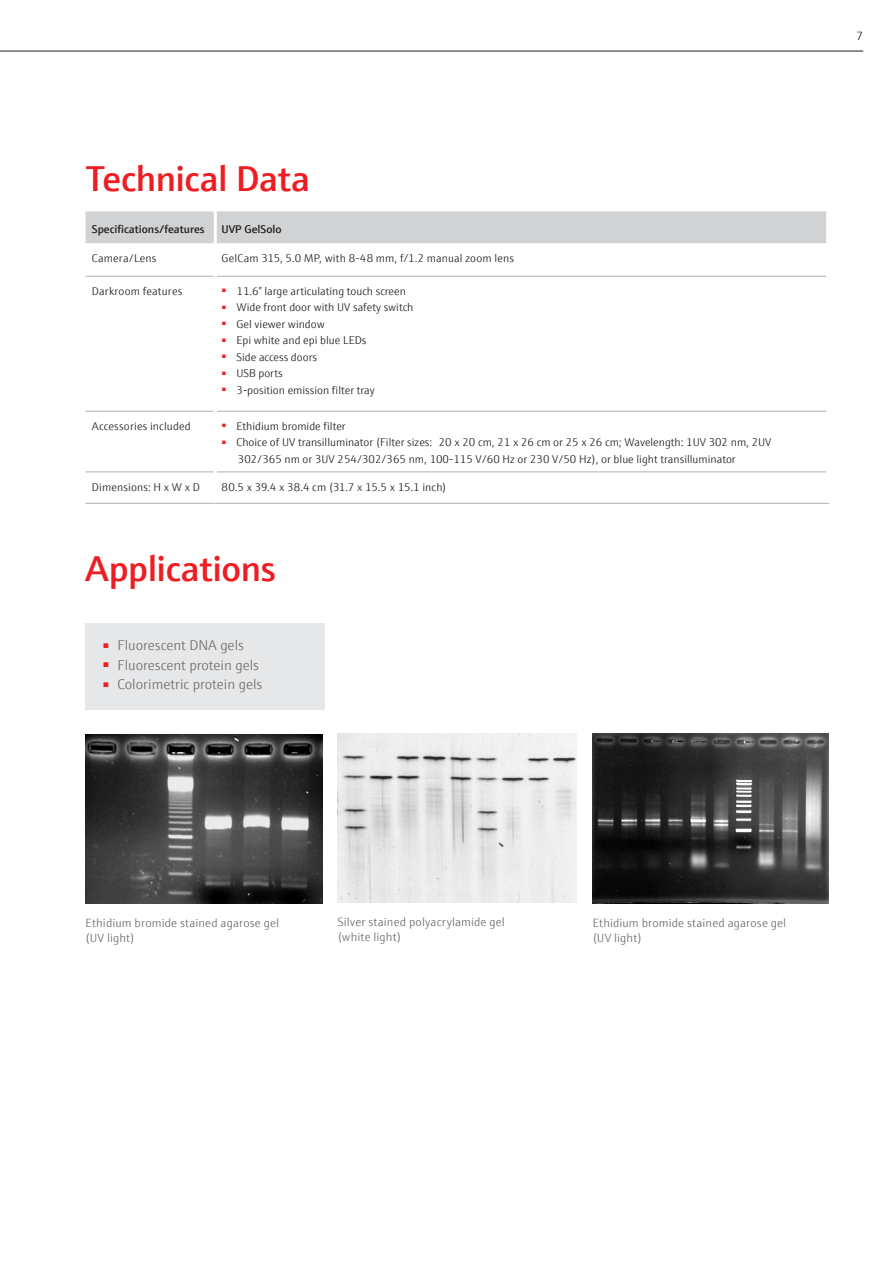
<style>
.page{position:relative;width:893px;height:1263px;background:#fff}
.page>*{position:absolute;margin:0;border:0;box-sizing:border-box;transform-origin:0 0}
.Innenseiten_Überschr{font:600 36px "E+H Sans";letter-spacing:-.01em;color:#ee1d23}
.t1{font:300 14.25px "E+H Sans";color:#706f6f}
.Innenseiten_Bildunte{font:300 12px/15px "E+H Sans";letter-spacing:.01em;color:#6c6d70}
.t2{font:300 12px "E+H Sans";color:#231f20}
.Tabelle_Fliesstext_7{font:300 11.25px/16.5px "E+H Sans";color:#231f20}
.Copytext_Tabelle{font:300 11.25px "E+H Sans";letter-spacing:.005em;color:#231f20}
.Headline_Tabelle{font:600 11.25px "E+H Sans";color:#231f20}
.Tabelle_Fliesstext_7-2{font:300 11.25px "E+H Sans";letter-spacing:.02em;color:#231f20}
</style>
<div class="page">
<div style="left:86px;top:211px;width:740px;height:32px;background:#d1d2d4"></div>
<svg style="left:86px;top:275px;width:740px;height:136px"></svg>
<hr style="left:86px;top:276px;width:128px;height:1px;background:#bcbdc0">
<hr style="left:217px;top:276px;width:609px;height:1px;background:#bcbdc0">
<hr style="left:214px;top:211px;width:3px;height:32px;background:#fff">
<hr style="left:214px;top:243px;width:3px;height:33px;background:#fff">
<hr style="left:217px;top:471px;width:609px;height:1px;background:#bcbdc0">
<hr style="left:215px;top:503px;width:614px;height:1px;background:#bcbdc0">
<hr style="left:86px;top:471px;width:128px;height:1px;background:#bcbdc0">
<hr style="left:86px;top:503px;width:129px;height:1px;background:#bcbdc0">
<hr style="left:86px;top:411px;width:128px;height:1px;background:#bcbdc0">
<hr style="left:217px;top:411px;width:609px;height:1px;background:#bcbdc0">
<hr style="left:214px;top:276px;width:3px;height:135px;background:#fff">
<img style="left:86px;top:735px;width:237px;height:169px">
<img style="left:338px;top:733px;width:238px;height:169px">
<img style="left:593px;top:733px;width:236px;height:171px">
<div style="left:86px;top:623px;width:239px;height:87px;background:#e6e7e9"></div>
<hr style="left:0;top:51px;width:863px;height:1px;background:#231f20">
<p class="Innenseiten_Überschr" style="left:85px;top:151px;width:227px">Technical Data</p>
<p class="Headline_Tabelle" style="left:92px;top:221px;width:114px">Specifications/features</p>
<p class="Headline_Tabelle" style="left:222px;top:221px;width:62px">UVP GelSolo</p>
<p class="Tabelle_Fliesstext_7" style="left:92px;top:249px;width:66px">Camera/Lens</p>
<p class="Tabelle_Fliesstext_7" style="left:222px;top:249px;width:294px">GelCam 315, 5.0 MP, with 8-48 mm, f/1.2 manual zoom lens</p>
<p class="Tabelle_Fliesstext_7" style="left:92px;top:282px;width:92px">Darkroom features</p>
<p class="Tabelle_Fliesstext_7" style="left:222px;top:282px;width:186px"><sup>■</sup> 11.6” large articulating touch screen</p>
<p class="Tabelle_Fliesstext_7" style="left:222px;top:298px;width:193px"><sup>■</sup> Wide front door with UV safety switch</p>
<p class="Tabelle_Fliesstext_7" style="left:222px;top:315px;width:105px"><sup>■</sup> Gel viewer window</p>
<p class="Tabelle_Fliesstext_7" style="left:222px;top:331px;width:146px"><sup>■</sup> Epi white and epi blue LEDs</p>
<p class="Tabelle_Fliesstext_7" style="left:222px;top:348px;width:97px"><sup>■</sup> Side access doors</p>
<p class="Tabelle_Fliesstext_7" style="left:222px;top:364px;width:63px"><sup>■</sup> USB ports</p>
<p class="Tabelle_Fliesstext_7" style="left:222px;top:381px;width:155px"><sup>■</sup> 3-position emission filter tray</p>
<p class="Tabelle_Fliesstext_7-2" style="left:92px;top:418px;width:100px">Accessories included</p>
<p class="Tabelle_Fliesstext_7" style="left:222px;top:417px;width:126px"><sup>■</sup> Ethidium bromide filter</p>
<p class="Tabelle_Fliesstext_7" style="left:238px;top:433px;width:535px;text-indent:-16px"><sup>■</sup> Choice of UV transilluminator (Filter sizes: 20 x 20 cm, 21 x 26 cm or 25 x 26 cm; Wavelength: 1UV 302 nm, 2UV<br>302/365 nm or 3UV 254/302/365 nm, 100-115 V/60 Hz or 230 V/50 Hz), or blue light transilluminator</p>
<p class="Tabelle_Fliesstext_7" style="left:92px;top:478px;width:110px">Dimensions: H x W x D</p>
<p class="Copytext_Tabelle" style="left:222px;top:478px;width:226px">80.5 x 39.4 x 38.4 cm (31.7 x 15.5 x 15.1 inch)</p>
<p class="Innenseiten_Überschr" style="left:86px;top:541px;width:192px">Applications</p>
<p class="t1" style="left:103px;top:635px;width:143px"><sup>■</sup> Fluorescent DNA gels</p>
<p class="t1" style="left:103px;top:654px;width:158px"><sup>■</sup> Fluorescent protein gels</p>
<p class="t1" style="left:103px;top:674px;width:161px"><sup>■</sup> Colorimetric protein gels</p>
<p class="t2" style="left:856px;top:27px;width:8px">7</p>
<p class="Innenseiten_Bildunte" style="left:86px;top:914px;width:195px">Ethidium bromide stained agarose gel</p>
<p class="Innenseiten_Bildunte" style="left:86px;top:929px;width:51px">(UV light)</p>
<p class="Innenseiten_Bildunte" style="left:338px;top:913px;width:168px">Silver stained polyacrylamide gel (white light)</p>
<p class="Innenseiten_Bildunte" style="left:593px;top:914px;width:195px">Ethidium bromide stained agarose gel</p>
<p class="Innenseiten_Bildunte" style="left:593px;top:929px;width:51px">(UV light)</p>
</div>
